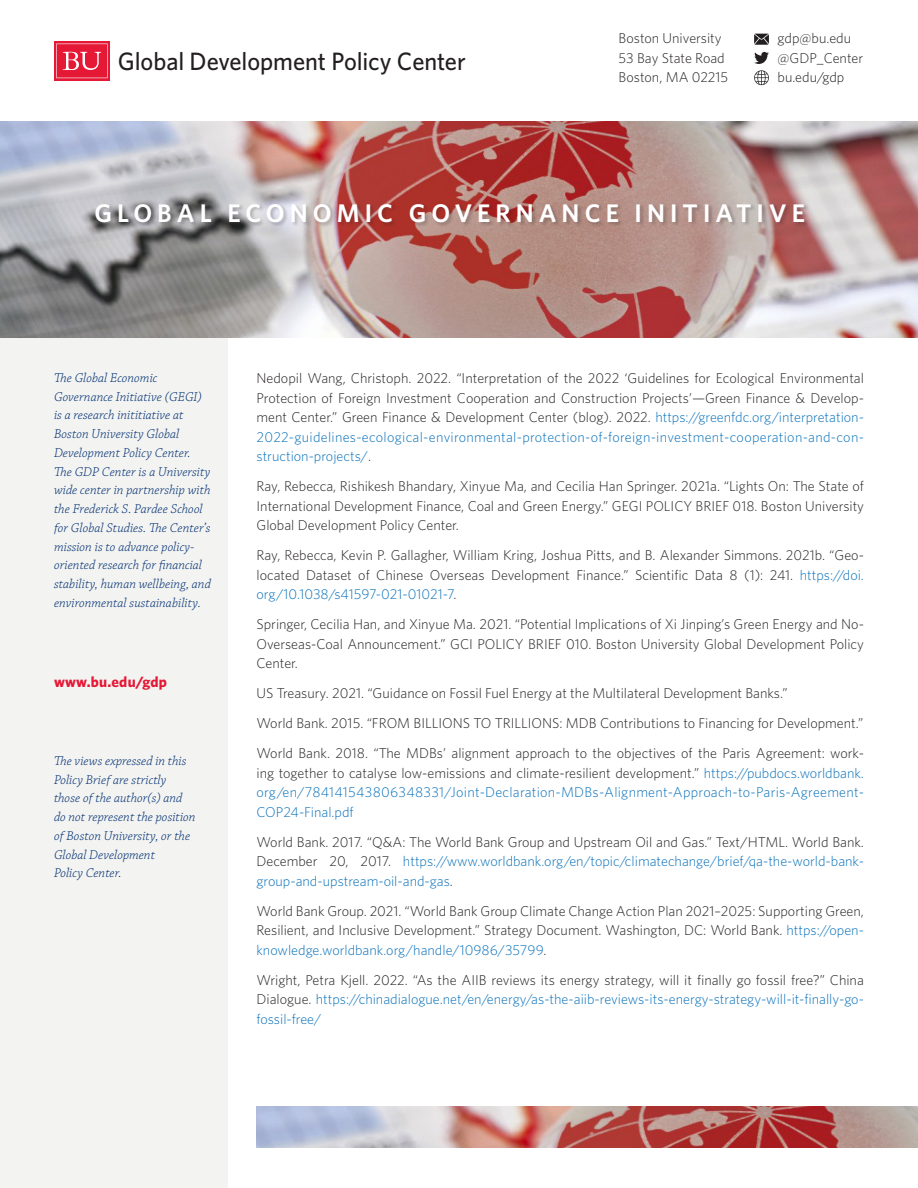
<style>
.page{position:relative;width:918px;height:1188px;background:#fff}
.page>*{position:absolute;margin:0;border:0;box-sizing:border-box;transform-origin:0 0}
.t1{font:600 25.5px "Whitney";letter-spacing:.2em;color:#fff}
.t2{font:500 25.2px "Whitney";color:#231f20}
.t3{font:700 15px "Whitney";letter-spacing:.015em;color:#e51836}
.REF_BIBLIO{font:300 14.25px/19.5px "Whitney";color:#231f20;text-align:justify}
.REF_BIBLIO-2{font:300 14.25px/19.5px "Whitney";color:#0770ba;text-align:justify}
.t4{font:italic 300 13.5px/18.8px "Chaparral Pro";color:#002f73}
.s1{color:#0770ba}
.s2{color:#231f20}
</style>
<div class="page">
<div style="left:0;top:327px;width:228px;height:861px;background:#f3f3f1"></div>
<svg style="left:754px;top:52px;width:15px;height:12px"></svg>
<svg style="left:754px;top:70px;width:15px;height:15px"></svg>
<svg style="left:754px;top:34px;width:15px;height:11px"></svg>
<svg style="left:54px;top:41px;width:56px;height:39px"></svg>
<svg style="left:56px;top:44px;width:52px;height:34px;background:#e83a54"></svg>
<img style="left:256px;top:1107px;width:662px;height:40px">
<img style="left:0;top:121px;width:918px;height:216px">
<div style="left:96px;top:203px;width:714px;height:24px;background:#231f20;opacity:.25"></div>
<h2 class="t2" style="left:118px;top:45px;width:350px">Global Development Policy Center</h2>
<p class="REF_BIBLIO" style="left:619px;top:28px;width:111px;text-align:left">Boston University<br>53 Bay State Road<br>Boston, MA 02215</p>
<p class="REF_BIBLIO" style="left:778px;top:28px;width:87px;text-align:left">gdp@bu.edu @GDP_Center bu.edu/gdp</p>
<h1 class="t1" style="left:94px;top:196px;width:712px">GLOBAL ECONOMIC GOVERNANCE INITIATIVE</h1>
<p class="t4" style="left:54px;top:369px;width:158px">The Global Economic<br>Governance Initiative (GEGI) is a research inititiative at<br>Boston University Global<br>Development Policy Center.<br>The GDP Center is a University wide center in partnership with the Frederick S. Pardee School for Global Studies. The Center’s mission is to advance policy&shy;oriented research for financial stability, human wellbeing, and environmental sustainability.</p>
<p class="t3" style="left:54px;top:672px;width:115px">www.bu.edu/gdp</p>
<p class="t4" style="left:54px;top:752px;width:143px">The views expressed in this<br>Policy Brief are strictly those of the author(s) and do not represent the position of Boston University, or the<br>Global Development<br>Policy Center.</p>
<p class="REF_BIBLIO" style="left:256px;top:368px;width:609px">Nedopil Wang, Christoph. 2022. “Interpretation of the 2022 ‘Guidelines for Ecological Environmental Protection of Foreign Investment Cooperation and Construction Projects’—Green Finance &amp; Develop&shy;ment Center.” Green Finance &amp; Development Center (blog). 2022. <span class="s1">https://greenfdc.org/interpretation-2022-guidelines-ecological-environmental-protection-of-foreign-investment-cooperation-and-con&shy;struction-projects/</span>.</p>
<p class="REF_BIBLIO" style="left:256px;top:476px;width:609px">Ray, Rebecca, Rishikesh Bhandary, Xinyue Ma, and Cecilia Han Springer. 2021a. “Lights On: The State of International Development Finance, Coal and Green Energy.” GEGI POLICY BRIEF 018. Boston University Global Development Policy Center.</p>
<p class="REF_BIBLIO" style="left:256px;top:545px;width:609px">Ray, Rebecca, Kevin P. Gallagher, William Kring, Joshua Pitts, and B. Alexander Simmons. 2021b. “Geo&shy;located Dataset of Chinese Overseas Development Finance.” Scientific Data 8 (1): 241. <span class="s1">https://doi. org/10.1038/s41597-021-01021-7</span>.</p>
<p class="REF_BIBLIO" style="left:256px;top:614px;width:609px">Springer, Cecilia Han, and Xinyue Ma. 2021. “Potential Implications of Xi Jinping’s Green Energy and No-Overseas-Coal Announcement.” GCI POLICY BRIEF 010. Boston University Global Development Policy Center.</p>
<p class="REF_BIBLIO" style="left:256px;top:683px;width:533px">US Treasury. 2021. “Guidance on Fossil Fuel Energy at the Multilateral Development Banks.”</p>
<p class="REF_BIBLIO" style="left:256px;top:713px;width:608px">World Bank. 2015. “FROM BILLIONS TO TRILLIONS: MDB Contributions to Financing for Development.”</p>
<p class="REF_BIBLIO" style="left:256px;top:743px;width:609px">World Bank. 2018. “The MDBs’ alignment approach to the objectives of the Paris Agreement: work&shy;ing together to catalyse low-emissions and climate-resilient development.” <span class="s1">https://pubdocs.worldbank. org/en/784141543806348331/Joint-Declaration-MDBs-Alignment-Approach-to-Paris-Agreement-COP24-Final.pdf</span></p>
<p class="REF_BIBLIO-2" style="left:256px;top:832px;width:609px"><span class="s2">World Bank. 2017. “Q&amp;A: The World Bank Group and Upstream Oil and Gas.” Text/HTML. World Bank.<br>December 20, 2017.</span> https://www.worldbank.org/en/topic/climatechange/brief/qa-the-world-bank&shy;group-and-upstream-oil-and-gas<span class="s2">.</span></p>
<p class="REF_BIBLIO" style="left:256px;top:901px;width:609px">World Bank Group. 2021. “World Bank Group Climate Change Action Plan 2021–2025: Supporting Green, Resilient, and Inclusive Development.” Strategy Document. Washington, DC: World Bank. <span class="s1">https://open&shy;knowledge.worldbank.org/handle/10986/35799</span>.</p>
<p class="REF_BIBLIO-2" style="left:256px;top:970px;width:609px"><span class="s2">Wright, Petra Kjell. 2022. “As the AIIB reviews its energy strategy, will it finally go fossil free?” China Dialogue.</span> https://chinadialogue.net/en/energy/as-the-aiib-reviews-its-energy-strategy-will-it-finally-go&shy;fossil-free/</p>
</div>
